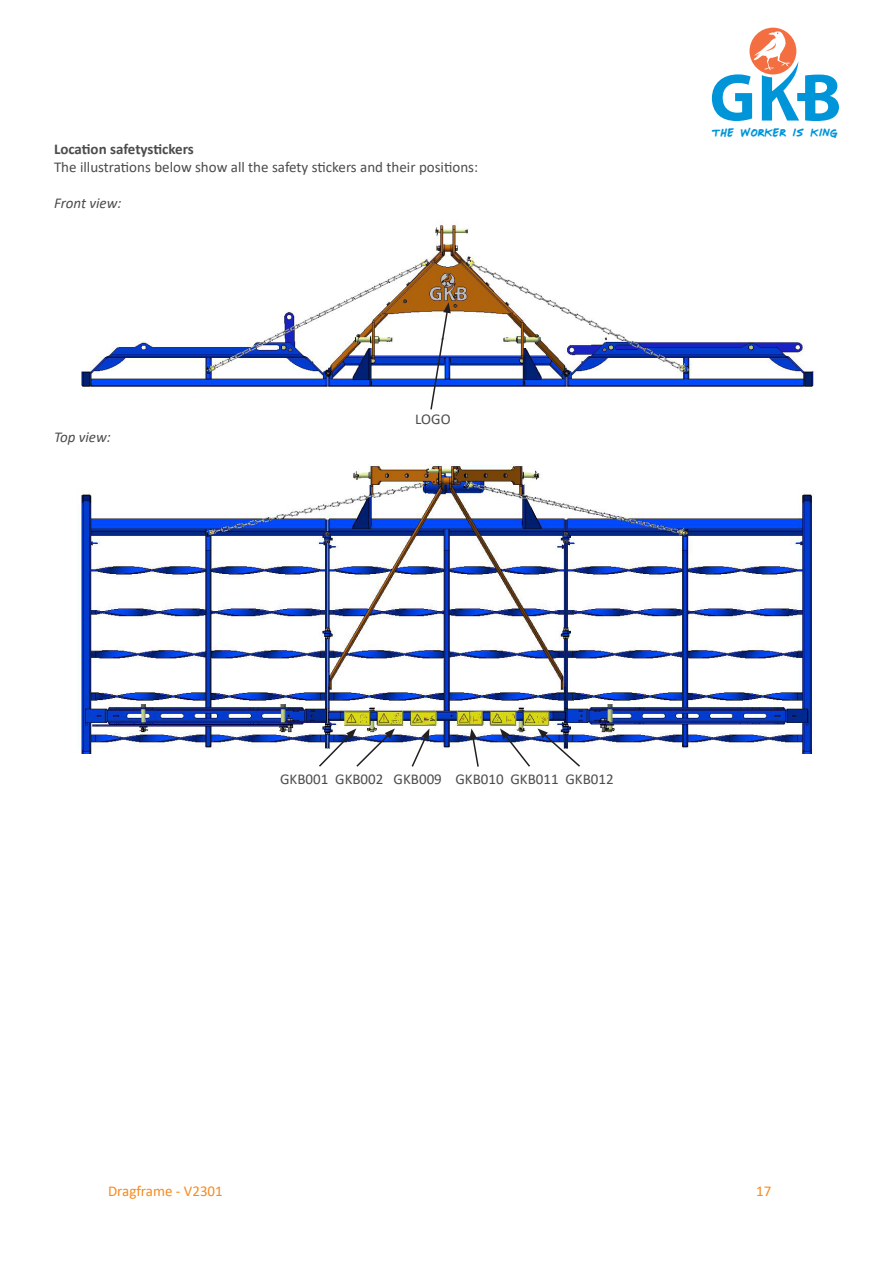
<style>
.page{position:relative;width:893px;height:1263px;background:#fff}
.page>*{position:absolute;margin:0;border:0;box-sizing:border-box;transform-origin:0 0}
.t1{font:16.05px "Mr Marcoozie MEDIUM";color:#0095d9}
.t2{font:15px "Calibri";color:#4b4c4d}
.t3{font:700 15px "Calibri";letter-spacing:-.005em;color:#4b4c4d}
.t4{font:italic 15px "Calibri";color:#4b4c4d}
.t5{font:15px "Calibri";color:#f68b1f}
</style>
<div class="page">
<div style="left:749px;top:28px;width:47px;height:46px;background:#f36f42;border-radius:50%"></div>
<svg style="left:712px;top:31px;width:127px;height:90px"></svg>
<img style="left:81px;top:221px;width:733px;height:168px">
<svg style="left:429px;top:302px;width:22px;height:108px"></svg>
<img style="left:77px;top:464px;width:737px;height:290px">
<svg style="left:500px;top:728px;width:82px;height:39px"></svg>
<svg style="left:469px;top:728px;width:11px;height:39px"></svg>
<svg style="left:317px;top:728px;width:78px;height:39px"></svg>
<svg style="left:410px;top:728px;width:19px;height:39px"></svg>
<p class="t3" style="left:54px;top:138px;width:141px">Location safetystickers</p>
<p class="t2" style="left:54px;top:157px;width:426px">The illustrations below show all the safety stickers and their positions:</p>
<p class="t4" style="left:54px;top:193px;width:69px">Front view:</p>
<p class="t4" style="left:54px;top:427px;width:58px">Top view:</p>
<p class="t2" style="left:415px;top:409px;width:37px">LOGO</p>
<p class="t1" style="left:712px;top:125px;width:127px">the worker is king</p>
<p class="t2" style="left:280px;top:769px;width:335px">GKB001 GKB002 GKB009 GKB010 GKB011 GKB012</p>
<p class="t5" style="left:108px;top:1180px;width:116px">Dragframe - V2301</p>
<p class="t5" style="left:756px;top:1180px;width:17px">17</p>
</div>
